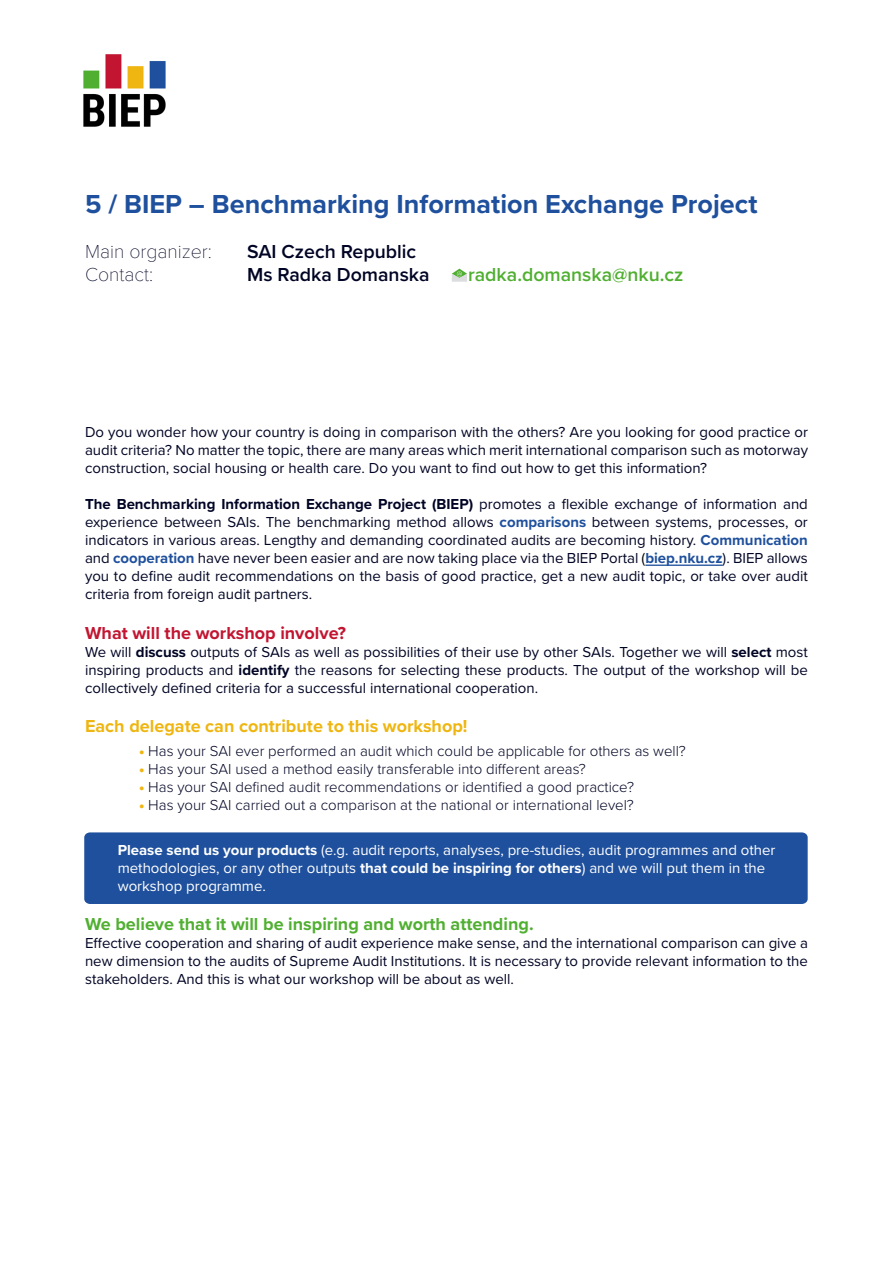
<style>
.page{position:relative;width:893px;height:1263px;background:#fff}
.page>*{position:absolute;margin:0;border:0;box-sizing:border-box;transform-origin:0 0}
.t1{font:700 27px "Proxima Nova";color:#1f509d}
.t2{font:600 19.5px "Proxima Nova";color:#000424}
.t3{font:100 19.5px "Proxima Nova T";color:#000424}
.t4{font:600 19.5px "Proxima Nova";color:#50af31}
.t5{font:700 18px "Proxima Nova";color:#50af31}
.t6{font:700 18px "Proxima Nova";color:#efb611}
.t7{font:700 18px "Proxima Nova";color:#c21531}
.t8{font:15px/18px "Proxima Nova";color:#000424;text-align:justify}
.t9{font:300 15px "Proxima Nova";color:#000424}
.t10{font:15px/18px "Proxima Nova";color:#fff}
.s1{font-weight:700}
.s2{font-weight:700;color:#1f509d}
.s3{color:#000}
.s4{font-weight:900;color:#efb611}
</style>
<div class="page">
<hr style="left:645px;top:564px;width:78px;height:2px;background:#1f509d">
<img style="left:83px;top:54px;width:83px;height:73px">
<svg style="left:452px;top:269px;width:15px;height:13px"></svg>
<div style="left:84px;top:832px;width:724px;height:72px;background:#1f509d"></div>
<p class="t1" style="left:85px;top:184px;width:674px">5 / BIEP – Benchmarking Information Exchange Project</p>
<p class="t3" style="left:85px;top:237px;width:128px">Main organizer:</p>
<p class="t2" style="left:247px;top:237px;width:171px">SAI Czech Republic</p>
<p class="t3" style="left:85px;top:260px;width:70px">Contact:</p>
<p class="t2" style="left:247px;top:260px;width:184px">Ms Radka Domanska</p>
<p class="t4" style="left:468px;top:260px;width:217px">radka.domanska@nku.cz</p>
<p class="t8" style="left:85px;top:422px;width:724px">Do you wonder how your country is doing in comparison with the others? Are you looking for good practice or audit criteria? No matter the topic, there are many areas which merit international comparison such as motorway construction, social housing or health care. Do you want to find out how to get this information?</p>
<p class="t8" style="left:85px;top:494px;width:724px"><span class="s1">The Benchmarking Information Exchange Project (BIEP)</span> promotes a flexible exchange of information and experience between SAIs. The benchmarking method allows <span class="s2">comparisons</span> between systems, processes, or indicators in various areas. Lengthy and demanding coordinated audits are becoming history. <span class="s2">Communication </span>and <span class="s2">cooperation</span> have never been easier and are now taking place via the BIEP Portal <span class="s3">(</span><span class="s2">biep.nku.cz</span>). BIEP allows you to define audit recommendations on the basis of good practice, get a new audit topic, or take over audit criteria from foreign audit partners.</p>
<p class="t7" style="left:85px;top:619px;width:262px">What will the workshop involve?</p>
<p class="t8" style="left:85px;top:642px;width:724px">We will <span class="s1">discuss</span> outputs of SAIs as well as possibilities of their use by other SAIs. Together we will <span class="s1">select</span> most inspiring products and <span class="s1">identify</span> the reasons for selecting these products. The output of the workshop will be collectively defined criteria for a successful international cooperation.</p>
<p class="t6" style="left:85px;top:713px;width:384px">Each delegate can contribute to this workshop!</p>
<p class="t9" style="left:139px;top:740px;width:548px"><span class="s4">•</span> Has your SAI ever performed an audit which could be applicable for others as well?</p>
<p class="t9" style="left:139px;top:758px;width:448px"><span class="s4">•</span> Has your SAI used a method easily transferable into different areas?</p>
<p class="t9" style="left:139px;top:776px;width:497px"><span class="s4">•</span> Has your SAI defined audit recommendations or identified a good practice?</p>
<p class="t9" style="left:139px;top:794px;width:496px"><span class="s4">•</span> Has your SAI carried out a comparison at the national or international level?</p>
<p class="t10" style="left:118px;top:840px;width:659px"><span class="s1">Please send us your products</span> (e.g. audit reports, analyses, pre-studies, audit programmes and other methodologies, or any other outputs <span class="s1">that could be inspiring for others</span>) and we will put them in the workshop programme.</p>
<p class="t5" style="left:85px;top:911px;width:450px">We believe that it will be inspiring and worth attending.</p>
<p class="t8" style="left:85px;top:934px;width:724px">Effective cooperation and sharing of audit experience make sense, and the international comparison can give a new dimension to the audits of Supreme Audit Institutions. It is necessary to provide relevant information to the stakeholders. And this is what our workshop will be about as well.</p>
</div>
